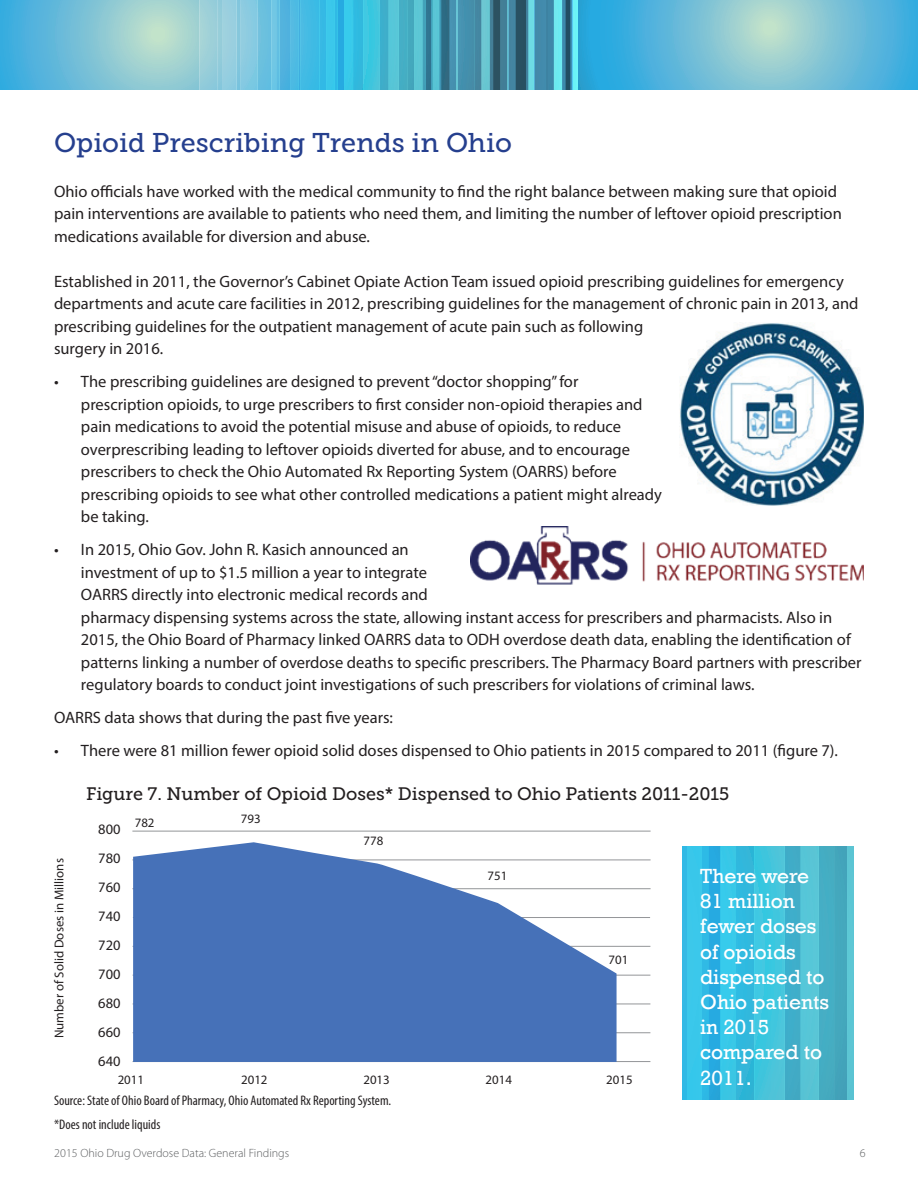
<style>
.page{position:relative;width:918px;height:1188px;background:#fff}
.page>*{position:absolute;margin:0;border:0;box-sizing:border-box;transform-origin:0 0}
.t1{font:27px "Museo Slab 500";color:#253f8e}
.t2{font:21px/25.2px "Rockwell";color:#fff}
.t3{font:18px "Museo Slab 500";color:#231f20}
.t4{font:16.5px/22.5px "Myriad Pro";color:#231f20}
.t5{font:14.4px/29px "Myriad Pro";color:#231f20;text-align:justify}
.t6{font:condensed 13.95px/24.2px "Myriad Pro";color:#231f20}
.t7{font:12.9px "Myriad Pro";color:#231f20}
.t8{font:300 12px "Myriad Pro";color:#5d5f61}
</style>
<div class="page">
<svg style="left:578px;top:0;width:340px;height:90px;background:#69bcd8"></svg>
<svg style="left:0;top:0;width:199px;height:90px;background:#7ec4d5"></svg>
<svg style="left:199px;top:0;width:379px;height:90px;background:#53aec8"></svg>
<hr style="left:132px;top:831px;width:519px;height:1px;background:#939598">
<hr style="left:132px;top:860px;width:519px;height:1px;background:#939598">
<hr style="left:132px;top:888px;width:519px;height:1px;background:#939598">
<hr style="left:133px;top:917px;width:517px;height:1px;background:#939598">
<hr style="left:133px;top:946px;width:517px;height:1px;background:#939598">
<hr style="left:133px;top:975px;width:517px;height:1px;background:#939598">
<hr style="left:133px;top:1004px;width:517px;height:1px;background:#939598">
<hr style="left:133px;top:1032px;width:517px;height:1px;background:#939598">
<hr style="left:133px;top:1061px;width:517px;height:1px;background:#939598">
<svg style="left:133px;top:842px;width:484px;height:220px;fill:#4671b8"></svg>
<svg style="left:682px;top:846px;width:171px;height:253px;background:#3ebbd8"></svg>
<img style="left:680px;top:323px;width:184px;height:182px">
<img style="left:470px;top:527px;width:394px;height:58px">
<h1 class="t1" style="left:54px;top:127px;width:459px">Opioid Prescribing Trends in Ohio</h1>
<p class="t4" style="left:54px;top:180px;width:789px">Ohio officials have worked with the medical community to find the right balance between making sure that opioid pain interventions are available to patients who need them, and limiting the number of leftover opioid prescription medications available for diversion and abuse.</p>
<p class="t4" style="left:54px;top:270px;width:806px">Established in 2011, the Governor’s Cabinet Opiate Action Team issued opioid prescribing guidelines for emergency departments and acute care facilities in 2012, prescribing guidelines for the management of chronic pain in 2013, and prescribing guidelines for the outpatient management of acute pain such as following<br>surgery in 2016.</p>
<p class="t4" style="left:81px;top:370px;width:583px;text-indent:-27px">• The prescribing guidelines are designed to prevent “doctor shopping” for prescription opioids, to urge prescribers to first consider non-opioid therapies and pain medications to avoid the potential misuse and abuse of opioids, to reduce overprescribing leading to leftover opioids diverted for abuse, and to encourage prescribers to check the Ohio Automated Rx Reporting System (OARRS) before prescribing opioids to see what other controlled medications a patient might already be taking.</p>
<p class="t4" style="left:81px;top:538px;width:782px;text-indent:-27px">• In 2015, Ohio Gov. John R. Kasich announced an<br>investment of up to $1.5 million a year to integrate<br>OARRS directly into electronic medical records and<br>pharmacy dispensing systems across the state, allowing instant access for prescribers and pharmacists. Also in 2015, the Ohio Board of Pharmacy linked OARRS data to ODH overdose death data, enabling the identification of patterns linking a number of overdose deaths to specific prescribers. The Pharmacy Board partners with prescriber regulatory boards to conduct joint investigations of such prescribers for violations of criminal laws.</p>
<p class="t4" style="left:54px;top:706px;width:341px">OARRS data shows that during the past five years:</p>
<p class="t4" style="left:54px;top:739px;width:786px">• There were 81 million fewer opioid solid doses dispensed to Ohio patients in 2015 compared to 2011 (figure 7).</p>
<p class="t7" style="left:51px;top:1038px;width:181px;rotate:-90deg">Number of Solid Doses in Millions</p>
<p class="t3" style="left:86px;top:783px;width:645px">Figure 7. Number of Opioid Doses* Dispensed to Ohio Patients 2011-2015</p>
<p class="t7" style="left:135px;top:815px;width:21px">782</p>
<p class="t7" style="left:241px;top:811px;width:21px">793</p>
<p class="t5" style="left:98px;top:815px;width:24px">800<br>780<br>760<br>740<br>720<br>700<br>680<br>660<br>640</p>
<p class="t7" style="left:118px;top:1072px;width:28px">2011</p>
<p class="t7" style="left:241px;top:1072px;width:28px">2012</p>
<p class="t7" style="left:363px;top:1072px;width:28px">2013</p>
<p class="t7" style="left:486px;top:1072px;width:28px">2014</p>
<p class="t7" style="left:606px;top:1072px;width:28px">2015</p>
<p class="t7" style="left:363px;top:833px;width:21px">778</p>
<p class="t7" style="left:488px;top:868px;width:21px">751</p>
<p class="t7" style="left:609px;top:952px;width:21px">701</p>
<p class="t2" style="left:700px;top:864px;width:131px">There were<br>81 million fewer doses of opioids dispensed to<br>Ohio patients in 2015 compared to<br>2011.</p>
<p class="t6" style="left:54px;top:1088px;width:339px">Source: State of Ohio Board of Pharmacy, Ohio Automated Rx Reporting System. *Does not include liquids</p>
<p class="t8" style="left:54px;top:1146px;width:237px">2015 Ohio Drug Overdose Data: General Findings</p>
<p class="t8" style="left:860px;top:1146px;width:7px">6</p>
</div>
